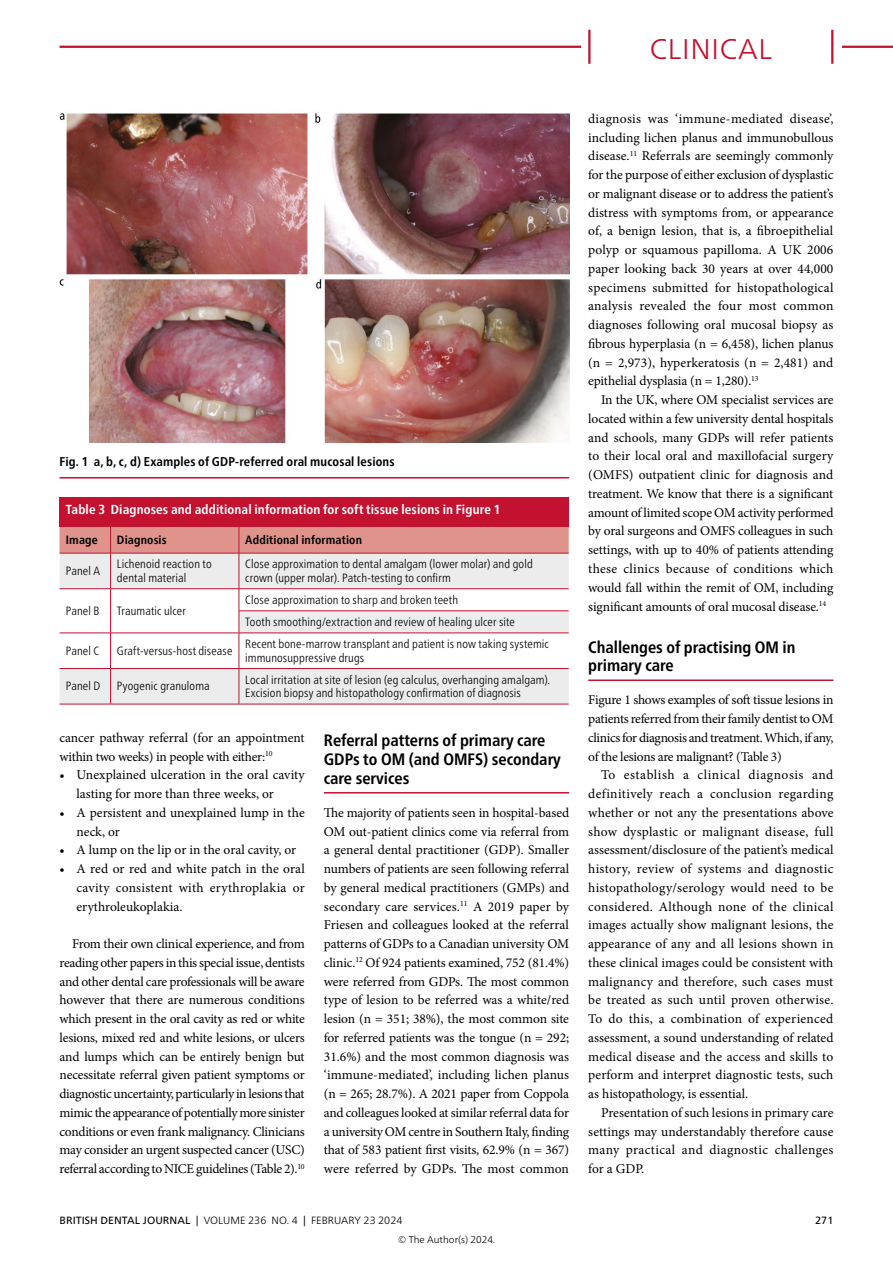
<style>
.page{position:relative;width:893px;height:1263px;background:#fff}
.page>*{position:absolute;margin:0;border:0;box-sizing:border-box;transform-origin:0 0}
.t1{font:300 28.5px "Frutiger Neue LT Pro";letter-spacing:.025em;color:#c31130}
.SectionHeading_1_MSS{font:700 condensed 16.5px/18.8px "Frutiger Neue LT Pro";color:#000}
.Para_9pt_justified{font:13.5px/18.8px "Minion Pro";letter-spacing:-.01em;color:#000;text-align:justify}
.Para_9pt_justified_1st{font:13.5px/18.8px "Minion Pro";letter-spacing:-.005em;color:#000;text-align:justify}
.Table_Caption_x{font:700 condensed 13.2px "Frutiger Neue LT Pro";letter-spacing:.01em;color:#fff}
.Image_Caption_MSS{font:700 condensed 12.75px "Frutiger Neue LT Pro";letter-spacing:.01em;color:#000}
.Table_x{font:300 condensed 12px/13.5px "Frutiger Neue LT Pro";letter-spacing:.01em;color:#000}
.Table_Heading_x{font:700 condensed 12px "Frutiger Neue LT Pro";letter-spacing:.015em;color:#000}
.t2{font:300 10.5px "Frutiger Neue LT Pro";letter-spacing:.005em;color:#000}
.t3{font:10.5px "Frutiger Neue LT Pro";color:#000}
.t4{font:300 9.75px "Frutiger Neue LT Pro";color:#000}
.s1{font-weight:400}
</style>
<div class="page">
<hr style="left:324px;top:792px;width:245px;height:1px;background:#c31130">
<hr style="left:588px;top:679px;width:245px;height:2px;background:#c31130">
<img style="left:60px;top:113px;width:509px;height:329px">
<hr style="left:60px;top:477px;width:509px;height:1px;background:#c31130">
<div style="left:60px;top:554px;width:509px;height:150px;background:#ececec"></div>
<div style="left:60px;top:527px;width:509px;height:26px;background:#e0938a"></div>
<hr style="left:60px;top:553px;width:51px;height:1px;background:#c31130">
<hr style="left:111px;top:553px;width:128px;height:1px;background:#c31130">
<hr style="left:110px;top:553px;width:1px;height:35px;background:#c31130">
<hr style="left:239px;top:553px;width:330px;height:1px;background:#c31130">
<hr style="left:239px;top:553px;width:1px;height:35px;background:#c31130">
<hr style="left:60px;top:588px;width:51px;height:1px;background:#c31130">
<hr style="left:111px;top:588px;width:128px;height:1px;background:#c31130">
<hr style="left:239px;top:588px;width:330px;height:1px;background:#c31130">
<svg style="left:60px;top:589px;width:509px;height:79px"></svg>
<hr style="left:60px;top:633px;width:51px;height:1px;background:#c31130">
<hr style="left:111px;top:633px;width:128px;height:1px;background:#c31130">
<hr style="left:110px;top:633px;width:1px;height:35px;background:#c31130">
<hr style="left:239px;top:633px;width:330px;height:1px;background:#c31130">
<hr style="left:239px;top:633px;width:1px;height:35px;background:#c31130">
<hr style="left:60px;top:668px;width:51px;height:1px;background:#c31130">
<hr style="left:111px;top:668px;width:128px;height:1px;background:#c31130">
<hr style="left:110px;top:669px;width:1px;height:35px;background:#c31130">
<hr style="left:239px;top:668px;width:330px;height:1px;background:#c31130">
<hr style="left:239px;top:669px;width:1px;height:35px;background:#c31130">
<hr style="left:60px;top:704px;width:51px;height:1px;background:#c31130">
<hr style="left:111px;top:704px;width:128px;height:1px;background:#c31130">
<hr style="left:239px;top:704px;width:330px;height:1px;background:#c31130">
<div style="left:60px;top:497px;width:509px;height:30px;background:#c31130"></div>
<hr style="left:60px;top:46px;width:521px;height:2px;background:#c31130">
<hr style="left:842px;top:46px;width:51px;height:2px;background:#c31130">
<hr style="left:588px;top:30px;width:2px;height:34px;background:#c31130">
<hr style="left:831px;top:30px;width:2px;height:34px;background:#c31130">
<h1 class="t1" style="left:650px;top:32px;width:124px">CLINICAL</h1>
<p class="Image_Caption_MSS" style="left:60px;top:454px;width:336px">Fig. 1 a, b, c, d) Examples of GDP-referred oral mucosal lesions</p>
<p class="Table_Caption_x" style="left:66px;top:502px;width:436px">Table 3 Diagnoses and additional information for soft tissue lesions in Figure 1</p>
<p class="Table_Heading_x" style="left:66px;top:533px;width:34px">Image</p>
<p class="Table_Heading_x" style="left:117px;top:533px;width:51px">Diagnosis</p>
<p class="Table_Heading_x" style="left:245px;top:533px;width:118px">Additional information</p>
<p class="Table_x" style="left:66px;top:564px;width:36px">Panel A</p>
<p class="Table_x" style="left:117px;top:557px;width:96px">Lichenoid reaction to dental material</p>
<p class="Table_x" style="left:245px;top:557px;width:289px">Close approximation to dental amalgam (lower molar) and gold crown (upper molar). Patch-testing to confirm</p>
<p class="Table_x" style="left:66px;top:604px;width:35px">Panel B</p>
<p class="Table_x" style="left:117px;top:604px;width:70px">Traumatic ulcer</p>
<p class="Table_x" style="left:245px;top:593px;width:214px">Close approximation to sharp and broken teeth</p>
<p class="Table_x" style="left:245px;top:615px;width:271px">Tooth smoothing/extraction and review of healing ulcer site</p>
<p class="Table_x" style="left:66px;top:644px;width:35px">Panel C</p>
<p class="Table_x" style="left:117px;top:644px;width:117px">Graft-versus-host disease</p>
<p class="Table_x" style="left:245px;top:637px;width:305px">Recent bone-marrow transplant and patient is now taking systemic immunosuppressive drugs</p>
<p class="Table_x" style="left:66px;top:679px;width:36px">Panel D</p>
<p class="Table_x" style="left:117px;top:679px;width:94px">Pyogenic granuloma</p>
<p class="Table_x" style="left:245px;top:673px;width:306px">Local irritation at site of lesion (eg calculus, overhanging amalgam).<br>Excision biopsy and histopathology confirmation of diagnosis</p>
<p class="Para_9pt_justified" style="left:60px;top:728px;width:247px">cancer pathway referral (for an appointment within two weeks) in people with either:<sup>10</sup></p>
<p class="Para_9pt_justified_1st" style="left:77px;top:766px;width:230px;text-indent:-17px">• Unexplained ulceration in the oral cavity lasting for more than three weeks, or</p>
<p class="Para_9pt_justified_1st" style="left:77px;top:803px;width:230px;text-indent:-17px">• A persistent and unexplained lump in the neck, or</p>
<p class="Para_9pt_justified_1st" style="left:60px;top:841px;width:238px">• A lump on the lip or in the oral cavity, or</p>
<p class="Para_9pt_justified_1st" style="left:77px;top:859px;width:230px;text-indent:-17px">• A red or red and white patch in the oral cavity consistent with erythroplakia or erythroleukoplakia.</p>
<p class="Para_9pt_justified" style="left:60px;top:934px;width:247px;text-indent:13px">From their own clinical experience, and from reading other papers in this special issue, dentists and other dental care professionals will be aware however that there are numerous conditions which present in the oral cavity as red or white lesions, mixed red and white lesions, or ulcers and lumps which can be entirely benign but necessitate referral given patient symptoms or diagnostic uncertainty, particularly in lesions that mimic the appearance of potentially more sinister conditions or even frank malignancy. Clinicians may consider an urgent suspected cancer (USC) referral according to NICE guidelines (Table 2).<sup>10</sup></p>
<p class="SectionHeading_1_MSS" style="left:324px;top:731px;width:239px">Referral patterns of primary care<br>GDPs to OM (and OMFS) secondary care services</p>
<p class="Para_9pt_justified_1st" style="left:324px;top:803px;width:247px">The majority of patients seen in hospital-based OM out-patient clinics come via referral from a general dental practitioner (GDP). Smaller numbers of patients are seen following referral by general medical practitioners (GMPs) and secondary care services.<sup>11</sup> A 2019 paper by Friesen and colleagues looked at the referral patterns of GDPs to a Canadian university OM clinic.<sup>12</sup> Of 924 patients examined, 752 (81.4%) were referred from GDPs. The most common type of lesion to be referred was a white/red lesion (n = 351; 38%), the most common site for referred patients was the tongue (n = 292; 31.6%) and the most common diagnosis was ‘immune-mediated’, including lichen planus (n = 265; 28.7%). A 2021 paper from Coppola and colleagues looked at similar referral data for a university OM centre in Southern Italy, finding that of 583 patient first visits, 62.9% (n = 367) were referred by GDPs. The most common</p>
<p class="Para_9pt_justified_1st" style="left:588px;top:109px;width:247px">diagnosis was ‘immune-mediated disease’, including lichen planus and immunobullous disease.<sup>11</sup> Referrals are seemingly commonly for the purpose of either exclusion of dysplastic or malignant disease or to address the patient’s distress with symptoms from, or appearance of, a benign lesion, that is, a fibroepithelial polyp or squamous papilloma. A UK 2006 paper looking back 30 years at over 44,000 specimens submitted for histopathological analysis revealed the four most common diagnoses following oral mucosal biopsy as fibrous hyperplasia (n = 6,458), lichen planus (n = 2,973), hyperkeratosis (n = 2,481) and epithelial dysplasia (n = 1,280).<sup>13</sup></p>
<p class="Para_9pt_justified" style="left:588px;top:391px;width:247px;text-indent:13px">In the UK, where OM specialist services are located within a few university dental hospitals and schools, many GDPs will refer patients to their local oral and maxillofacial surgery (OMFS) outpatient clinic for diagnosis and treatment. We know that there is a significant amount of limited scope OM activity performed by oral surgeons and OMFS colleagues in such settings, with up to 40% of patients attending these clinics because of conditions which would fall within the remit of OM, including significant amounts of oral mucosal disease.<sup>14</sup></p>
<p class="SectionHeading_1_MSS" style="left:588px;top:637px;width:209px">Challenges of practising OM in primary care</p>
<p class="Para_9pt_justified_1st" style="left:588px;top:691px;width:247px">Figure 1 shows examples of soft tissue lesions in patients referred from their family dentist to OM clinics for diagnosis and treatment. Which, if any, of the lesions are malignant? (Table 3)</p>
<p class="Para_9pt_justified" style="left:588px;top:766px;width:247px;text-indent:13px">To establish a clinical diagnosis and definitively reach a conclusion regarding whether or not any the presentations above show dysplastic or malignant disease, full assessment/disclosure of the patient’s medical history, review of systems and diagnostic histopathology/serology would need to be considered. Although none of the clinical images actually show malignant lesions, the appearance of any and all lesions shown in these clinical images could be consistent with malignancy and therefore, such cases must be treated as such until proven otherwise.<br>To do this, a combination of experienced assessment, a sound understanding of related medical disease and the access and skills to perform and interpret diagnostic tests, such as histopathology, is essential.</p>
<p class="Para_9pt_justified" style="left:588px;top:1103px;width:247px;text-indent:13px">Presentation of such lesions in primary care settings may understandably therefore cause many practical and diagnostic challenges for a GDP.</p>
<p class="t2" style="left:60px;top:1214px;width:344px"><span class="s1">BRITISH DENTAL JOURNAL |</span> VOLUME 236 NO. 4 <span class="s1">|</span> February 23 2024</p>
<p class="t3" style="left:815px;top:1214px;width:20px">271</p>
<p class="t4" style="left:398px;top:1234px;width:99px">© The Author(s) 2024.</p>
</div>
